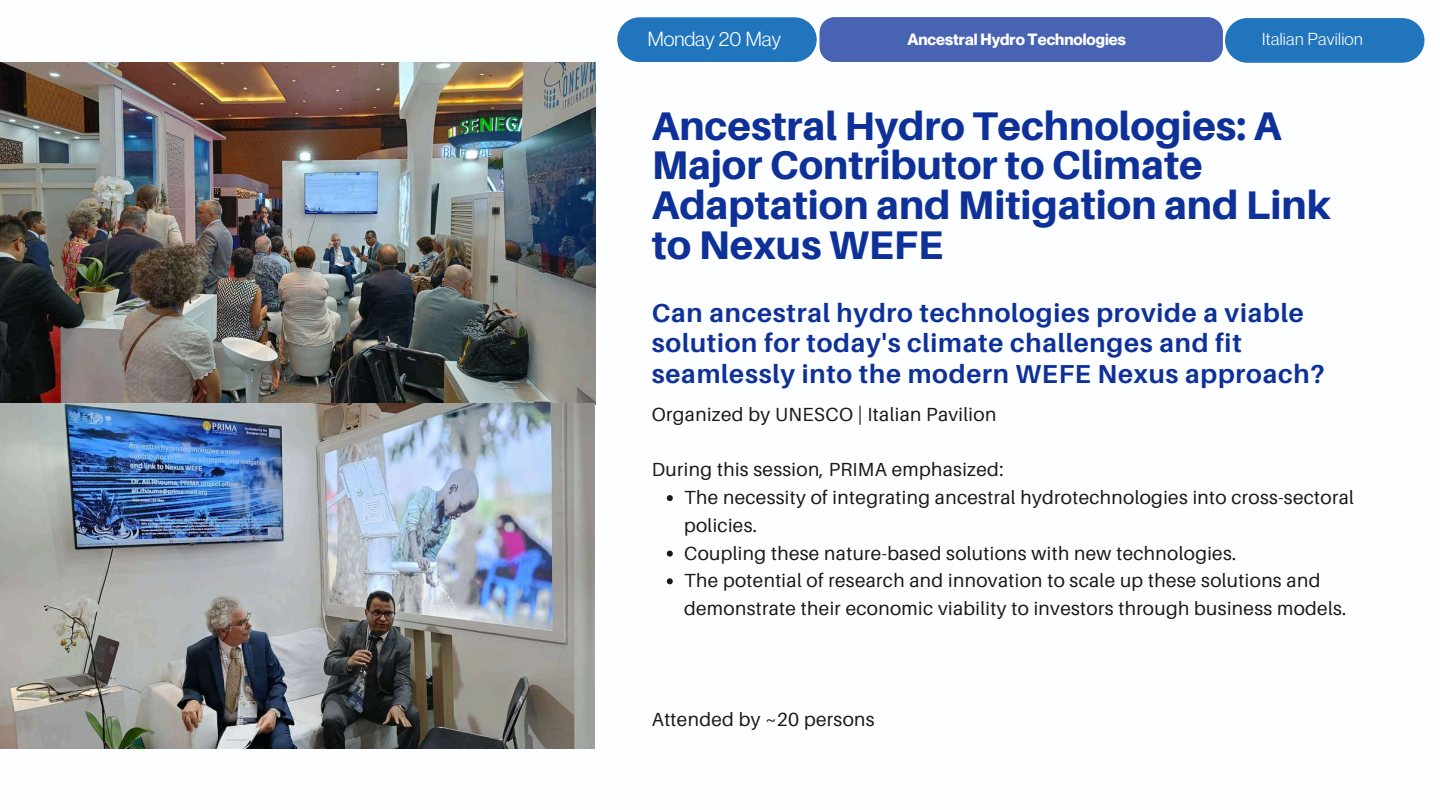
<style>
.page{position:relative;width:1440px;height:810px;background:#fff}
.page>*{position:absolute;margin:0;border:0;box-sizing:border-box;transform-origin:0 0}
.t1{font:800 40px/39.8px "Aileron";color:#0e3199}
.t2{font:700 26px/30.8px "Aileron";letter-spacing:.03em;color:#0e3199}
.t3{font:20px "Neue Montreal";color:#fff}
.t4{font:19px/27.8px "Aileron";letter-spacing:.02em;color:#191919}
.t5{font:17px "Neue Montreal";letter-spacing:.015em;color:#fff}
.t6{font:700 16px "Neue Montreal";color:#fff}
</style>
<div class="page">
<div style="left:617px;top:17px;width:200px;height:45px;background:#2175bc;border-radius:22px"></div>
<div style="left:820px;top:17px;width:403px;height:45px;background:#4963b3"></div>
<div style="left:1225px;top:18px;width:199px;height:45px;background:#2175bc;border-radius:22px"></div>
<img style="left:0;top:63px;width:596px;height:686px">
<svg style="left:667px;top:495px;width:6px;height:6px"></svg>
<svg style="left:667px;top:551px;width:6px;height:6px"></svg>
<svg style="left:667px;top:578px;width:6px;height:6px"></svg>
<p class="t3" style="left:648px;top:27px;width:135px">Monday 20 May</p>
<p class="t6" style="left:907px;top:29px;width:220px">Ancestral Hydro Technologies</p>
<p class="t5" style="left:1262px;top:28px;width:102px">Italian Pavilion</p>
<h1 class="t1" style="left:652px;top:105px;width:681px">Ancestral Hydro Technologies: A<br>Major Contributor to Climate<br>Adaptation and Mitigation and Link to Nexus WEFE</h1>
<h2 class="t2" style="left:652px;top:297px;width:674px">Can ancestral hydro technologies provide a viable solution for today's climate challenges and fit seamlessly into the modern WEFE Nexus approach?</h2>
<p class="t4" style="left:652px;top:400px;width:346px">Organized by UNESCO | Italian Pavilion</p>
<p class="t4" style="left:684px;top:455px;width:671px;text-indent:-32px">During this session, PRIMA emphasized:<br>The necessity of integrating ancestral hydrotechnologies into cross-sectoral policies.<br>Coupling these nature-based solutions with new technologies.<br>The potential of research and innovation to scale up these solutions and demonstrate their economic viability to investors through business models.</p>
<p class="t4" style="left:652px;top:705px;width:224px">Attended by ~20 persons</p>
</div>
